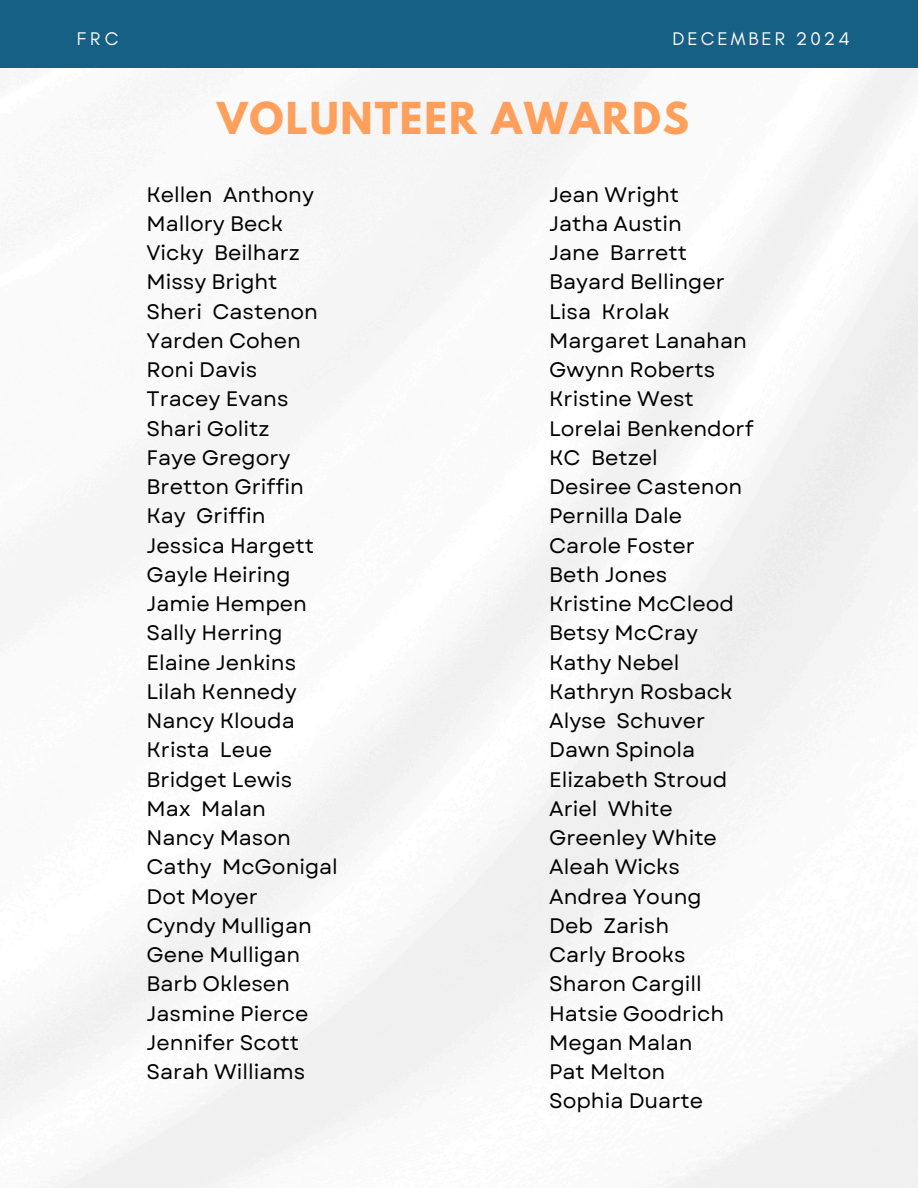
<style>
.page{position:relative;width:918px;height:1188px;background:#fff}
.page>*{position:absolute;margin:0;border:0;box-sizing:border-box;transform-origin:0 0}
.t1{font:700 39px "League Spartan";letter-spacing:.05em;color:#ff9f5c}
.t2{font:21px "Garet";color:#000}
.t3{font:18.6px "Glacial Indifference";letter-spacing:.16em;color:#fff}
</style>
<div class="page">
<div style="left:0;top:0;width:918px;height:80px;background:#176085"></div>
<img style="left:0;top:68px;width:918px;height:1120px">
<p class="t3" style="left:77px;top:27px;width:43px">FRC</p>
<h2 class="t3" style="left:673px;top:28px;width:179px">DECEMBER 2024</h2>
<h2 class="t1" style="left:217px;top:99px;width:474px">VOLUNTEER AWARDS</h2>
<p class="t2" style="left:147px;top:179px;width:169px">Kellen Anthony</p>
<h1 class="t2" style="left:147px;top:208px;width:138px">Mallory Beck</h1>
<p class="t2" style="left:147px;top:238px;width:155px">Vicky Beilharz</p>
<p class="t2" style="left:147px;top:267px;width:133px">Missy Bright</p>
<p class="t2" style="left:147px;top:296px;width:173px">Sheri Castenon</p>
<p class="t2" style="left:147px;top:325px;width:156px">Yarden Cohen</p>
<p class="t2" style="left:147px;top:355px;width:112px">Roni Davis</p>
<p class="t2" style="left:147px;top:384px;width:144px">Tracey Evans</p>
<p class="t2" style="left:147px;top:413px;width:125px">Shari Golitz</p>
<p class="t2" style="left:147px;top:442px;width:145px">Faye Gregory</p>
<p class="t2" style="left:147px;top:472px;width:159px">Bretton Griffin</p>
<p class="t2" style="left:147px;top:501px;width:121px">Kay Griffin</p>
<p class="t2" style="left:147px;top:530px;width:169px">Jessica Hargett</p>
<p class="t2" style="left:147px;top:559px;width:146px">Gayle Heiring</p>
<p class="t2" style="left:147px;top:589px;width:162px">Jamie Hempen</p>
<p class="t2" style="left:147px;top:618px;width:138px">Sally Herring</p>
<p class="t2" style="left:147px;top:647px;width:151px">Elaine Jenkins</p>
<p class="t2" style="left:147px;top:676px;width:152px">Lilah Kennedy</p>
<p class="t2" style="left:147px;top:706px;width:150px">Nancy Klouda</p>
<p class="t2" style="left:147px;top:735px;width:127px">Krista Leue</p>
<p class="t2" style="left:147px;top:764px;width:147px">Bridget Lewis</p>
<p class="t2" style="left:147px;top:793px;width:121px">Max Malan</p>
<p class="t2" style="left:147px;top:823px;width:146px">Nancy Mason</p>
<p class="t2" style="left:147px;top:852px;width:193px">Cathy McGonigal</p>
<p class="t2" style="left:147px;top:881px;width:113px">Dot Moyer</p>
<p class="t2" style="left:147px;top:910px;width:167px">Cyndy Mulligan</p>
<p class="t2" style="left:147px;top:940px;width:155px">Gene Mulligan</p>
<p class="t2" style="left:147px;top:969px;width:145px">Barb Oklesen</p>
<p class="t2" style="left:147px;top:998px;width:164px">Jasmine Pierce</p>
<p class="t2" style="left:147px;top:1027px;width:154px">Jennifer Scott</p>
<p class="t2" style="left:147px;top:1057px;width:160px">Sarah Williams</p>
<p class="t2" style="left:549px;top:179px;width:132px">Jean Wright</p>
<p class="t2" style="left:549px;top:208px;width:134px">Jatha Austin</p>
<p class="t2" style="left:549px;top:238px;width:140px">Jane Barrett</p>
<p class="t2" style="left:549px;top:267px;width:177px">Bayard Bellinger</p>
<p class="t2" style="left:549px;top:296px;width:122px">Lisa Krolak</p>
<p class="t2" style="left:549px;top:325px;width:199px">Margaret Lanahan</p>
<p class="t2" style="left:549px;top:355px;width:168px">Gwynn Roberts</p>
<p class="t2" style="left:549px;top:384px;width:146px">Kristine West</p>
<p class="t2" style="left:549px;top:413px;width:206px">Lorelai Benkendorf</p>
<p class="t2" style="left:549px;top:442px;width:110px">KC Betzel</p>
<p class="t2" style="left:549px;top:472px;width:195px">Desiree Castenon</p>
<p class="t2" style="left:549px;top:501px;width:134px">Pernilla Dale</p>
<p class="t2" style="left:549px;top:530px;width:147px">Carole Foster</p>
<p class="t2" style="left:549px;top:559px;width:120px">Beth Jones</p>
<p class="t2" style="left:549px;top:589px;width:186px">Kristine McCleod</p>
<p class="t2" style="left:549px;top:618px;width:151px">Betsy McCray</p>
<p class="t2" style="left:549px;top:647px;width:132px">Kathy Nebel</p>
<p class="t2" style="left:549px;top:676px;width:185px">Kathryn Rosback</p>
<p class="t2" style="left:549px;top:706px;width:158px">Alyse Schuver</p>
<p class="t2" style="left:549px;top:735px;width:148px">Dawn Spinola</p>
<p class="t2" style="left:549px;top:764px;width:180px">Elizabeth Stroud</p>
<p class="t2" style="left:549px;top:793px;width:125px">Ariel White</p>
<p class="t2" style="left:549px;top:823px;width:169px">Greenley White</p>
<p class="t2" style="left:549px;top:852px;width:132px">Aleah Wicks</p>
<p class="t2" style="left:549px;top:881px;width:154px">Andrea Young</p>
<p class="t2" style="left:549px;top:910px;width:122px">Deb Zarish</p>
<p class="t2" style="left:549px;top:940px;width:138px">Carly Brooks</p>
<p class="t2" style="left:549px;top:969px;width:154px">Sharon Cargill</p>
<p class="t2" style="left:549px;top:998px;width:176px">Hatsie Goodrich</p>
<p class="t2" style="left:549px;top:1027px;width:145px">Megan Malan</p>
<p class="t2" style="left:549px;top:1057px;width:118px">Pat Melton</p>
<p class="t2" style="left:549px;top:1086px;width:155px">Sophia Duarte</p>
</div>
